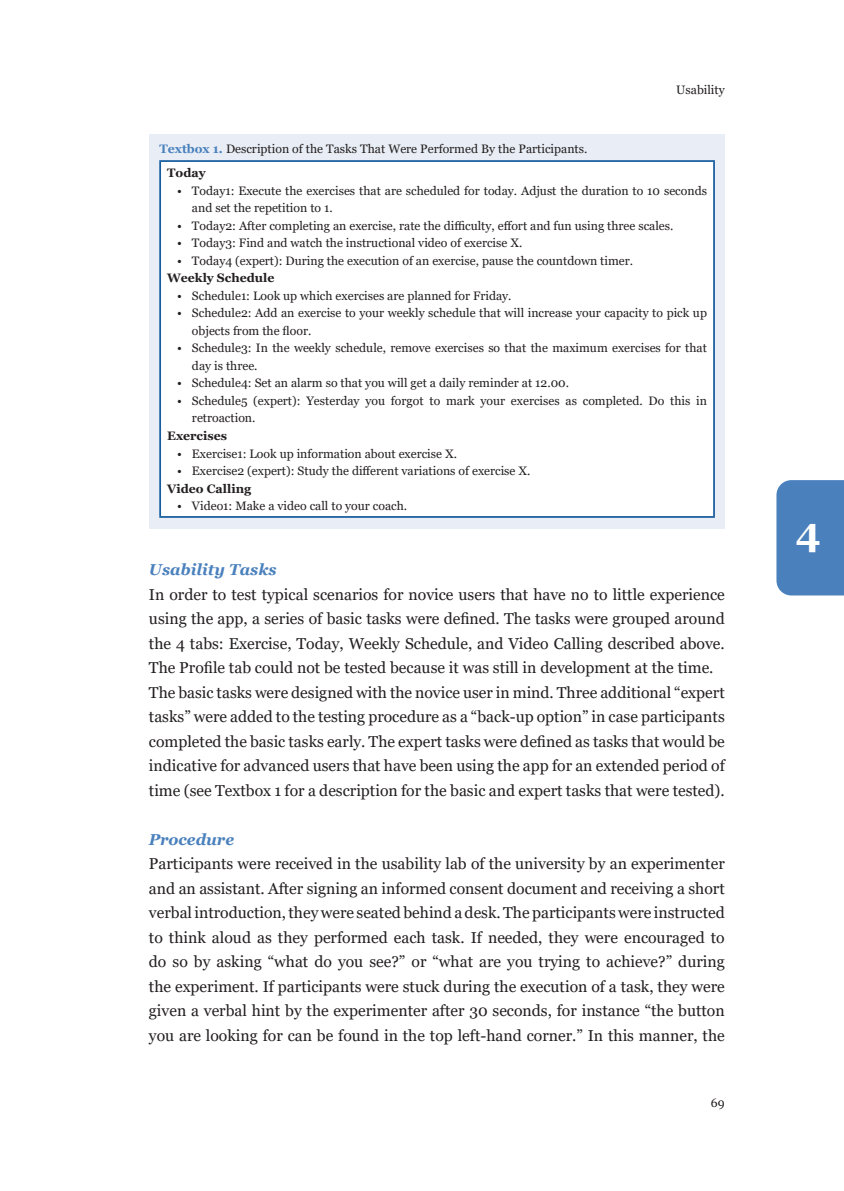
<style>
.page{position:relative;width:844px;height:1191px;background:#fff}
.page>*{position:absolute;margin:0;border:0;box-sizing:border-box;transform-origin:0 0}
.t1{font:700 38.5px "Georgia";color:#fff}
.t2{font:15.75px/24.5px "Georgia";color:#231f20}
.t3{font:italic 700 15.75px "Georgia";color:#4a81bd}
.t4{font:12.25px/17.5px "Georgia";color:#231f20}
.t5{font:700 12.25px "Georgia";color:#231f20}
.s1{font-weight:700;color:#4a81bd}
.s2{font-weight:700}
</style>
<div class="page">
<div style="left:776px;top:480px;width:67px;height:115px;background:#4a81bd"></div>
<div style="left:149px;top:134px;width:575px;height:394px;background:#e9eef6"></div>
<div style="left:160px;top:161px;width:553px;height:356px;background:#fff"></div>
<hr style="left:159px;top:160px;width:555px;height:2px;background:#175d9e">
<hr style="left:159px;top:162px;width:2px;height:354px;background:#175d9e">
<hr style="left:713px;top:162px;width:1px;height:354px;background:#175d9e">
<hr style="left:159px;top:516px;width:555px;height:2px;background:#175d9e">
<p class="t4" style="left:676px;top:81px;width:50px">Usability</p>
<p class="t4" style="left:167px;top:137px;width:421px;line-height:24.2px;text-indent:-8px"><span class="s1">Textbox 1.</span> Description of the Tasks That Were Performed By the Participants.<br><span class="s2">Today</span></p>
<p class="t4" style="left:192px;top:182px;width:516px;text-indent:-15px">• Today1: Execute the exercises that are scheduled for today. Adjust the duration to 10 seconds and set the repetition to 1.</p>
<p class="t4" style="left:177px;top:217px;width:497px">• Today2: After completing an exercise, rate the difficulty, effort and fun using three scales.</p>
<p class="t4" style="left:177px;top:235px;width:347px">• Today3: Find and watch the instructional video of exercise X.</p>
<p class="t4" style="left:177px;top:252px;width:457px">• Today4 (expert): During the execution of an exercise, pause the countdown timer.</p>
<p class="t5" style="left:167px;top:270px;width:109px">Weekly Schedule</p>
<p class="t4" style="left:177px;top:287px;width:336px">• Schedule1: Look up which exercises are planned for Friday.</p>
<p class="t4" style="left:192px;top:305px;width:516px;text-indent:-15px">• Schedule2: Add an exercise to your weekly schedule that will increase your capacity to pick up objects from the floor.</p>
<p class="t4" style="left:192px;top:340px;width:516px;text-indent:-15px">• Schedule3: In the weekly schedule, remove exercises so that the maximum exercises for that day is three.</p>
<p class="t4" style="left:177px;top:375px;width:393px">• Schedule4: Set an alarm so that you will get a daily reminder at 12.00.</p>
<p class="t4" style="left:192px;top:392px;width:516px;text-indent:-15px">• Schedule5 (expert): Yesterday you forgot to mark your exercises as completed. Do this in retroaction.</p>
<p class="t5" style="left:167px;top:428px;width:61px">Exercises</p>
<p class="t4" style="left:177px;top:445px;width:281px">• Exercise1: Look up information about exercise X.</p>
<p class="t4" style="left:177px;top:462px;width:355px">• Exercise2 (expert): Study the different variations of exercise X.</p>
<p class="t5" style="left:167px;top:480px;width:86px">Video Calling</p>
<p class="t4" style="left:177px;top:497px;width:231px">• Video1: Make a video call to your coach.</p>
<p class="t3" style="left:149px;top:559px;width:129px">Usability Tasks</p>
<p class="t2" style="left:149px;top:582px;width:577px">In order to test typical scenarios for novice users that have no to little experience using the app, a series of basic tasks were defined. The tasks were grouped around the 4 tabs: Exercise, Today, Weekly Schedule, and Video Calling described above.<br>The Profile tab could not be tested because it was still in development at the time.<br>The basic tasks were designed with the novice user in mind. Three additional “expert tasks” were added to the testing procedure as a “back-up option” in case participants completed the basic tasks early. The expert tasks were defined as tasks that would be indicative for advanced users that have been using the app for an extended period of time (see Textbox 1 for a description for the basic and expert tasks that were tested).</p>
<p class="t3" style="left:149px;top:829px;width:87px">Procedure</p>
<p class="t2" style="left:149px;top:852px;width:577px;text-align:justify">Participants were received in the usability lab of the university by an experimenter and an assistant. After signing an informed consent document and receiving a short verbal introduction, they were seated behind a desk. The participants were instructed to think aloud as they performed each task. If needed, they were encouraged to do so by asking “what do you see?” or “what are you trying to achieve?” during the experiment. If participants were stuck during the execution of a task, they were given a verbal hint by the experimenter after 30 seconds, for instance “the button you are looking for can be found in the top left-hand corner.” In this manner, the</p>
<p class="t4" style="left:710px;top:1094px;width:15px">69</p>
<h1 class="t1" style="left:795px;top:507px;width:26px">4</h1>
</div>
